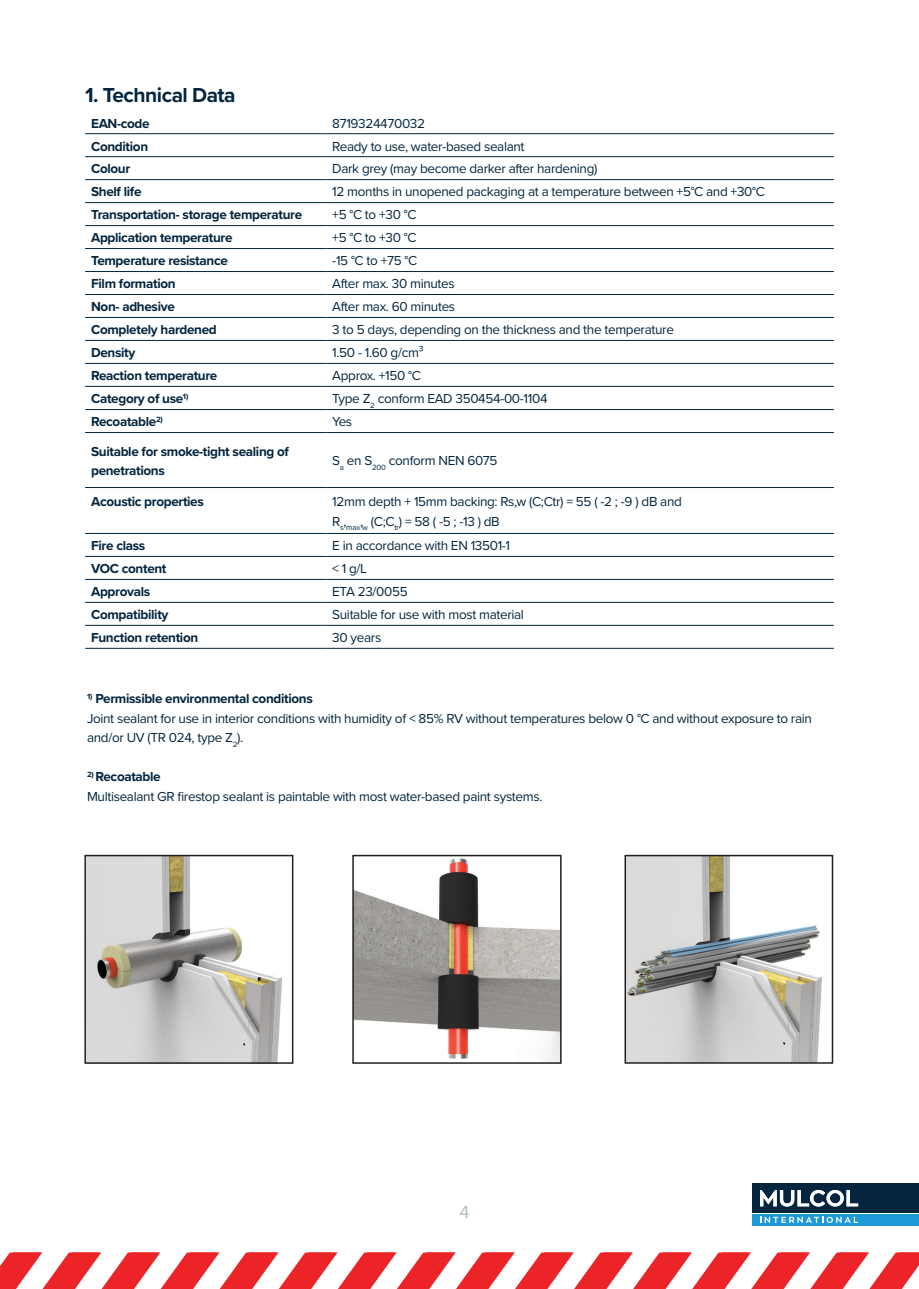
<style>
.page{position:relative;width:919px;height:1289px;background:#fff}
.page>*{position:absolute;margin:0;border:0;box-sizing:border-box;transform-origin:0 0}
.Subkoppen{font:700 21px "Proxima Nova";letter-spacing:-.025em;color:#03253e}
.t1{font:18px "Proxima Nova";color:#b1bec4}
.t2{font:13.5px/19.5px "Proxima Nova";letter-spacing:-.025em;color:#03253e}
.t3{font:700 13.5px/19.5px "Proxima Nova";letter-spacing:-.025em;color:#03253e}
</style>
<div class="page">
<div style="left:752px;top:1183px;width:166px;height:29px;background:#03253e"></div>
<div style="left:752px;top:1214px;width:166px;height:11px;background:#1d99d6"></div>
<svg style="left:760px;top:1189px;width:98px;height:17px"></svg>
<svg style="left:760px;top:1216px;width:98px;height:6px"></svg>
<svg style="left:0;top:1252px;width:918px;height:36px"></svg>
<hr style="left:85px;top:133px;width:241px;height:1px;background:#03253e">
<hr style="left:326px;top:133px;width:507px;height:1px;background:#03253e">
<hr style="left:85px;top:156px;width:241px;height:1px;background:#03253e">
<hr style="left:326px;top:156px;width:507px;height:1px;background:#03253e">
<hr style="left:85px;top:179px;width:241px;height:1px;background:#03253e">
<hr style="left:326px;top:179px;width:507px;height:1px;background:#03253e">
<hr style="left:85px;top:202px;width:241px;height:1px;background:#03253e">
<hr style="left:326px;top:202px;width:507px;height:1px;background:#03253e">
<hr style="left:85px;top:225px;width:241px;height:1px;background:#03253e">
<hr style="left:326px;top:225px;width:507px;height:1px;background:#03253e">
<hr style="left:85px;top:248px;width:241px;height:1px;background:#03253e">
<hr style="left:326px;top:248px;width:507px;height:1px;background:#03253e">
<hr style="left:85px;top:271px;width:241px;height:1px;background:#03253e">
<hr style="left:326px;top:271px;width:507px;height:1px;background:#03253e">
<hr style="left:85px;top:294px;width:241px;height:1px;background:#03253e">
<hr style="left:326px;top:294px;width:507px;height:1px;background:#03253e">
<hr style="left:85px;top:317px;width:241px;height:1px;background:#03253e">
<hr style="left:326px;top:317px;width:507px;height:1px;background:#03253e">
<hr style="left:85px;top:340px;width:241px;height:1px;background:#03253e">
<hr style="left:326px;top:340px;width:507px;height:1px;background:#03253e">
<hr style="left:85px;top:363px;width:241px;height:1px;background:#03253e">
<hr style="left:326px;top:363px;width:507px;height:1px;background:#03253e">
<hr style="left:85px;top:386px;width:241px;height:1px;background:#03253e">
<hr style="left:326px;top:386px;width:507px;height:1px;background:#03253e">
<hr style="left:85px;top:409px;width:241px;height:1px;background:#03253e">
<hr style="left:326px;top:409px;width:507px;height:1px;background:#03253e">
<hr style="left:85px;top:432px;width:241px;height:1px;background:#03253e">
<hr style="left:326px;top:432px;width:507px;height:1px;background:#03253e">
<hr style="left:85px;top:487px;width:241px;height:1px;background:#03253e">
<hr style="left:326px;top:487px;width:507px;height:1px;background:#03253e">
<hr style="left:85px;top:533px;width:241px;height:1px;background:#03253e">
<hr style="left:326px;top:533px;width:507px;height:1px;background:#03253e">
<hr style="left:85px;top:556px;width:241px;height:1px;background:#03253e">
<hr style="left:326px;top:556px;width:507px;height:1px;background:#03253e">
<hr style="left:85px;top:579px;width:241px;height:1px;background:#03253e">
<hr style="left:326px;top:579px;width:507px;height:1px;background:#03253e">
<hr style="left:85px;top:602px;width:241px;height:1px;background:#03253e">
<hr style="left:326px;top:602px;width:507px;height:1px;background:#03253e">
<hr style="left:85px;top:625px;width:241px;height:1px;background:#03253e">
<hr style="left:326px;top:625px;width:507px;height:1px;background:#03253e">
<hr style="left:85px;top:648px;width:241px;height:1px;background:#03253e">
<hr style="left:326px;top:648px;width:507px;height:1px;background:#03253e">
<img style="left:355px;top:858px;width:203px;height:202px">
<div style="left:352px;top:854px;width:209px;height:209px;border:2px solid #231f20"></div>
<img style="left:627px;top:857px;width:196px;height:203px">
<div style="left:624px;top:854px;width:209px;height:209px;border:2px solid #231f20"></div>
<img style="left:86px;top:856px;width:205px;height:205px">
<div style="left:84px;top:854px;width:209px;height:209px;border:1px solid #231f20"></div>
<p class="Subkoppen" style="left:85px;top:79px;width:152px">1. Technical Data</p>
<p class="t3" style="left:91px;top:113px;width:60px">EAN-code</p>
<p class="t2" style="left:332px;top:113px;width:94px">8719324470032</p>
<p class="t3" style="left:91px;top:136px;width:59px">Condition</p>
<p class="t2" style="left:332px;top:136px;width:194px">Ready to use, water-based sealant</p>
<p class="t3" style="left:91px;top:159px;width:41px">Colour</p>
<p class="t2" style="left:332px;top:159px;width:267px">Dark grey (may become darker after hardening)</p>
<p class="t3" style="left:91px;top:182px;width:52px">Shelf life</p>
<p class="t2" style="left:332px;top:182px;width:434px">12 months in unopened packaging at a temperature between +5°C and +30°C</p>
<p class="t3" style="left:91px;top:205px;width:212px">Transportation- storage temperature</p>
<p class="t2" style="left:332px;top:204px;width:86px">+5 °C to +30 °C</p>
<p class="t3" style="left:91px;top:228px;width:143px">Application temperature</p>
<p class="t2" style="left:332px;top:227px;width:86px">+5 °C to +30 °C</p>
<p class="t3" style="left:91px;top:251px;width:138px">Temperature resistance</p>
<p class="t2" style="left:332px;top:250px;width:86px">-15 °C to +75 °C</p>
<p class="t3" style="left:91px;top:274px;width:86px">Film formation</p>
<p class="t2" style="left:332px;top:273px;width:124px">After max. 30 minutes</p>
<p class="t3" style="left:91px;top:297px;width:85px">Non- adhesive</p>
<p class="t2" style="left:332px;top:296px;width:124px">After max. 60 minutes</p>
<p class="t3" style="left:91px;top:320px;width:127px">Completely hardened</p>
<p class="t2" style="left:332px;top:319px;width:343px">3 to 5 days, depending on the thickness and the temperature</p>
<p class="t3" style="left:91px;top:343px;width:46px">Density</p>
<p class="t2" style="left:332px;top:342px;width:93px">1.50 - 1.60 g/cm³</p>
<p class="t3" style="left:91px;top:365px;width:128px">Reaction temperature</p>
<p class="t2" style="left:332px;top:365px;width:90px">Approx. +150 °C</p>
<p class="t3" style="left:91px;top:388px;width:99px">Category of use<sup>1)</sup></p>
<p class="t2" style="left:332px;top:388px;width:217px">Type Z<sub>2</sub> conform EAD 350454-00-1104</p>
<p class="t3" style="left:91px;top:412px;width:73px">Recoatable<sup>2)</sup></p>
<p class="t2" style="left:332px;top:411px;width:21px">Yes</p>
<p class="t3" style="left:91px;top:441px;width:199px">Suitable for smoke-tight sealing of penetrations</p>
<p class="t2" style="left:332px;top:450px;width:167px">S<sub>a</sub> en S<sub>200</sub> conform NEN 6075</p>
<p class="t3" style="left:91px;top:491px;width:114px">Acoustic properties</p>
<p class="t2" style="left:332px;top:491px;width:351px">12mm depth + 15mm backing: Rs,w (C;Ctr) = 55 ( -2 ; -9 ) dB and<br>R<sub>s</sub>,<sub>max</sub>,<sub>w</sub> (C;C<sub>tr</sub>) = 58 ( -5 ; -13 ) dB</p>
<p class="t3" style="left:91px;top:535px;width:56px">Fire class</p>
<p class="t2" style="left:332px;top:535px;width:179px">E in accordance with EN 13501-1</p>
<p class="t3" style="left:91px;top:558px;width:77px">VOC content</p>
<p class="t2" style="left:332px;top:558px;width:36px">&lt; 1 g/L</p>
<p class="t3" style="left:91px;top:581px;width:61px">Approvals</p>
<p class="t2" style="left:332px;top:581px;width:77px">ETA 23/0055</p>
<p class="t3" style="left:91px;top:604px;width:79px">Compatibility</p>
<p class="t2" style="left:332px;top:604px;width:193px">Suitable for use with most material</p>
<p class="t3" style="left:91px;top:627px;width:109px">Function retention</p>
<p class="t2" style="left:332px;top:627px;width:50px">30 years</p>
<p class="t3" style="left:87px;top:689px;width:227px"><sup>1)</sup> Permissible environmental conditions</p>
<p class="t2" style="left:87px;top:708px;width:726px">Joint sealant for use in interior conditions with humidity of &lt; 85% RV without temperatures below 0 °C and without exposure to rain</p>
<p class="t2" style="left:87px;top:727px;width:158px">and/or UV (TR 024, type Z<sub>2</sub>).</p>
<p class="t3" style="left:87px;top:767px;width:75px"><sup>2)</sup> Recoatable</p>
<p class="t2" style="left:87px;top:786px;width:457px">Multisealant GR firestop sealant is paintable with most water-based paint systems.</p>
<h2 class="t1" style="left:459px;top:1198px;width:12px">4</h2>
</div>
